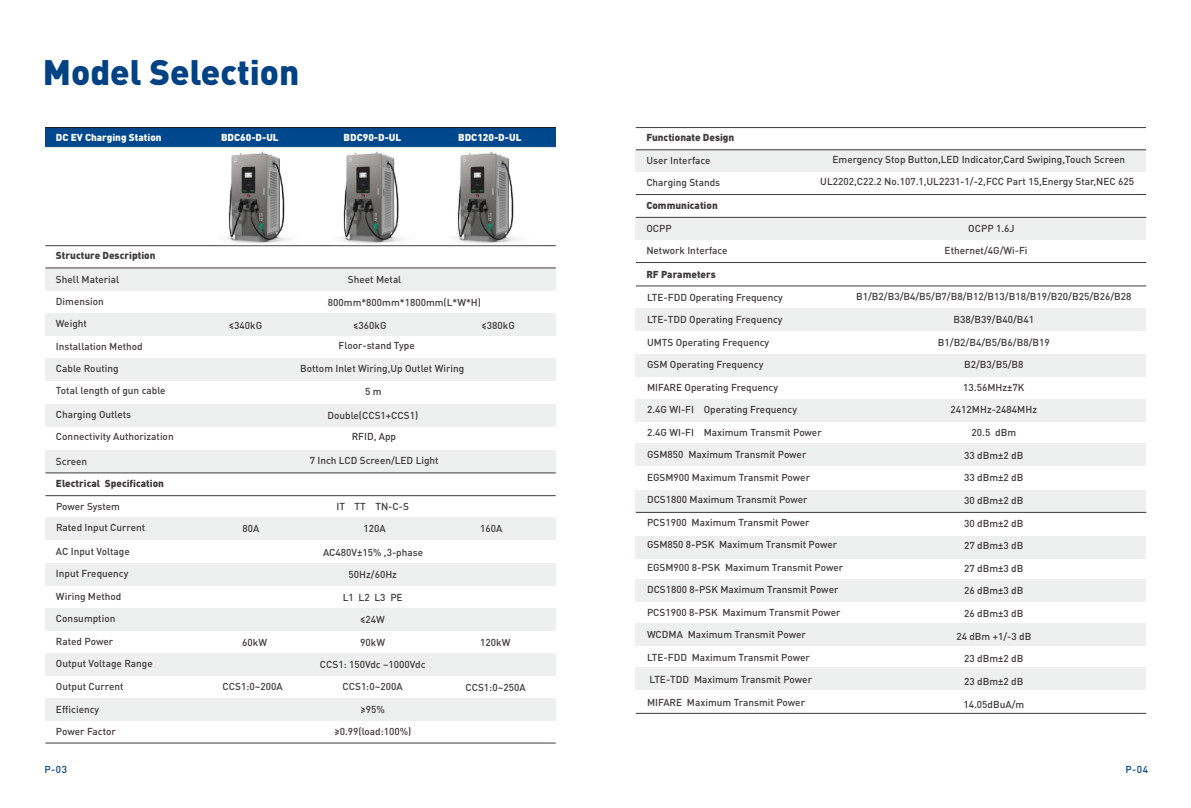
<style>
.page{position:relative;width:1191px;height:808px;background:#fff}
.page>*{position:absolute;margin:0;border:0;box-sizing:border-box;transform-origin:0 0}
.t1{font:900 35px "DIN";color:#004283}
.t2{font:500 10px/21.8px "DIN Pro";color:#3e3a39}
.t3{font:900 10px "DIN";color:#3e3a39}
.t4{font:900 10px "DIN";color:#fff}
.t5{font:900 10px "DIN Pro";color:#3e3a39}
.t6{font:500 10px "DIN Pro";color:#004283}
</style>
<div class="page">
<div style="left:45px;top:404px;width:511px;height:23px;background:#eeefef"></div>
<div style="left:45px;top:268px;width:511px;height:22px;background:#eeefef"></div>
<div style="left:636px;top:149px;width:510px;height:23px;background:#eeefef"></div>
<div style="left:636px;top:217px;width:510px;height:23px;background:#eeefef"></div>
<div style="left:636px;top:536px;width:510px;height:23px;background:#eeefef"></div>
<div style="left:636px;top:579px;width:510px;height:22px;background:#eeefef"></div>
<div style="left:636px;top:623px;width:510px;height:23px;background:#eeefef"></div>
<div style="left:636px;top:667px;width:510px;height:23px;background:#eeefef"></div>
<div style="left:45px;top:313px;width:511px;height:23px;background:#eeefef"></div>
<div style="left:45px;top:358px;width:511px;height:23px;background:#eeefef"></div>
<div style="left:45px;top:450px;width:511px;height:22px;background:#eeefef"></div>
<div style="left:45px;top:517px;width:511px;height:23px;background:#eeefef"></div>
<div style="left:45px;top:563px;width:511px;height:23px;background:#eeefef"></div>
<div style="left:45px;top:608px;width:511px;height:23px;background:#eeefef"></div>
<div style="left:45px;top:653px;width:511px;height:23px;background:#eeefef"></div>
<div style="left:45px;top:698px;width:511px;height:23px;background:#eeefef"></div>
<div style="left:45px;top:128px;width:511px;height:19px;background:#00488d"></div>
<hr style="left:45px;top:245px;width:511px;height:1px;background:#3f3b3a">
<hr style="left:45px;top:267px;width:511px;height:1px;background:#3f3b3a">
<hr style="left:45px;top:743px;width:511px;height:1px;background:#3f3b3a">
<hr style="left:45px;top:472px;width:511px;height:1px;background:#3f3b3a">
<hr style="left:45px;top:495px;width:511px;height:1px;background:#3f3b3a">
<hr style="left:45px;top:127px;width:510px;height:1px;background:#231916">
<hr style="left:45px;top:147px;width:511px;height:1px;background:#dcdddd">
<hr style="left:636px;top:127px;width:510px;height:1px;background:#3f3b3a">
<hr style="left:636px;top:149px;width:510px;height:1px;background:#3f3b3a">
<hr style="left:636px;top:194px;width:510px;height:1px;background:#3f3b3a">
<hr style="left:636px;top:262px;width:510px;height:1px;background:#3f3b3a">
<hr style="left:636px;top:713px;width:510px;height:1px;background:#3f3b3a">
<hr style="left:636px;top:217px;width:510px;height:1px;background:#3f3b3a">
<img style="left:226px;top:151px;width:62px;height:92px">
<img style="left:341px;top:151px;width:61px;height:92px">
<img style="left:455px;top:151px;width:62px;height:92px">
<div style="left:636px;top:490px;width:510px;height:22px;background:#eeefef"></div>
<div style="left:636px;top:309px;width:510px;height:22px;background:#eeefef"></div>
<div style="left:636px;top:354px;width:510px;height:23px;background:#eeefef"></div>
<div style="left:636px;top:399px;width:510px;height:23px;background:#eeefef"></div>
<div style="left:636px;top:444px;width:510px;height:22px;background:#eeefef"></div>
<hr style="left:636px;top:285px;width:510px;height:1px;background:#3f3b3a">
<hr style="left:636px;top:512px;width:510px;height:1px;background:#3f3b3a">
<h1 class="t1" style="left:43px;top:49px;width:258px">Model Selection</h1>
<p class="t4" style="left:56px;top:130px;width:107px">DC EV Charging Station</p>
<p class="t4" style="left:221px;top:130px;width:59px">BDC60‑D‑UL</p>
<p class="t4" style="left:344px;top:130px;width:59px">BDC90‑D‑UL</p>
<p class="t4" style="left:458px;top:130px;width:65px">BDC120‑D‑UL</p>
<p class="t3" style="left:56px;top:249px;width:101px">Structure Description</p>
<p class="t2" style="left:56px;top:268px;width:65px">Shell Material</p>
<p class="t2" style="left:56px;top:290px;width:49px">Dimension<br>Weight</p>
<p class="t2" style="left:56px;top:335px;width:88px">Installation Method</p>
<p class="t2" style="left:56px;top:357px;width:111px">Cable Routing<br>Total length of gun cable</p>
<p class="t2" style="left:56px;top:403px;width:77px">Charging Outlets</p>
<p class="t2" style="left:56px;top:425px;width:119px">Connectivity Authorization</p>
<p class="t2" style="left:56px;top:450px;width:33px">Screen</p>
<p class="t5" style="left:56px;top:477px;width:110px">Electrical Specification</p>
<p class="t2" style="left:56px;top:495px;width:66px">Power System</p>
<p class="t2" style="left:56px;top:540px;width:75px">AC Input Voltage</p>
<p class="t2" style="left:56px;top:562px;width:74px">Input Frequency</p>
<p class="t2" style="left:56px;top:585px;width:67px">Wiring Method</p>
<p class="t2" style="left:56px;top:607px;width:61px">Consumption</p>
<p class="t2" style="left:56px;top:630px;width:59px">Rated Power</p>
<p class="t2" style="left:56px;top:652px;width:98px">Output Voltage Range</p>
<p class="t2" style="left:56px;top:675px;width:69px">Output Current</p>
<p class="t2" style="left:56px;top:720px;width:61px">Power Factor</p>
<p class="t2" style="left:348px;top:268px;width:55px">Sheet Metal</p>
<p class="t2" style="left:328px;top:291px;width:155px">800mm*800mm*1800mm(L*W*H)</p>
<p class="t2" style="left:229px;top:314px;width:35px">≤340kG</p>
<p class="t2" style="left:353px;top:314px;width:35px">≤360kG</p>
<p class="t2" style="left:481px;top:314px;width:35px">≤380kG</p>
<p class="t2" style="left:338px;top:334px;width:78px">Floor‑stand Type</p>
<p class="t2" style="left:300px;top:357px;width:166px">Bottom Inlet Wiring,Up Outlet Wiring</p>
<p class="t2" style="left:365px;top:380px;width:18px">5 m</p>
<p class="t2" style="left:352px;top:425px;width:46px">RFID, App</p>
<p class="t2" style="left:310px;top:449px;width:130px">7 Inch LCD Screen/LED Light</p>
<p class="t2" style="left:336px;top:495px;width:74px">IT TT TN‑C‑S</p>
<p class="t2" style="left:323px;top:541px;width:102px">AC480V±15% ,3‑phase</p>
<p class="t2" style="left:349px;top:563px;width:50px">50Hz/60Hz</p>
<p class="t2" style="left:327px;top:404px;width:92px">Double(CCS1+CCS1)</p>
<p class="t2" style="left:56px;top:516px;width:91px">Rated Input Current</p>
<p class="t2" style="left:242px;top:517px;width:18px">80A</p>
<p class="t2" style="left:363px;top:517px;width:24px">120A</p>
<p class="t2" style="left:480px;top:517px;width:24px">160A</p>
<p class="t2" style="left:343px;top:586px;width:61px">L1 L2 L3 PE</p>
<p class="t2" style="left:360px;top:608px;width:26px">≤24W</p>
<p class="t2" style="left:360px;top:630px;width:26px">90kW</p>
<p class="t2" style="left:242px;top:631px;width:26px">60kW</p>
<p class="t2" style="left:480px;top:631px;width:32px">120kW</p>
<p class="t2" style="left:320px;top:653px;width:107px">CCS1꞉ 150Vdc –1000Vdc</p>
<p class="t2" style="left:222px;top:675px;width:62px">CCS1꞉0~200A</p>
<p class="t2" style="left:342px;top:675px;width:62px">CCS1꞉0~200A</p>
<p class="t2" style="left:334px;top:720px;width:78px">≥0.99(load꞉100%)</p>
<p class="t2" style="left:465px;top:676px;width:62px">CCS1꞉0~250A</p>
<p class="t2" style="left:56px;top:697px;width:45px">Efficiency</p>
<p class="t2" style="left:360px;top:698px;width:26px">≥95%</p>
<p class="t6" style="left:44px;top:762px;width:24px">P‑03</p>
<p class="t3" style="left:646px;top:131px;width:90px">Functionate Design</p>
<p class="t2" style="left:646px;top:150px;width:75px;line-height:21.3px">User Interface<br>Charging Stands</p>
<p class="t2" style="left:832px;top:148px;width:294px">Emergency Stop Button,LED Indicator,Card Swiping,Touch Screen</p>
<p class="t2" style="left:820px;top:171px;width:315px">UL2202,C22.2 No.107.1,UL2231‑1/‑2,FCC Part 15,Energy Star,NEC 625</p>
<p class="t3" style="left:646px;top:199px;width:73px">Communication</p>
<p class="t2" style="left:646px;top:217px;width:27px">OCPP</p>
<p class="t2" style="left:646px;top:239px;width:83px">Network Interface</p>
<p class="t3" style="left:646px;top:268px;width:71px">RF Parameters</p>
<p class="t2" style="left:647px;top:286px;width:137px">LTE‑FDD Operating Frequency</p>
<p class="t2" style="left:647px;top:308px;width:137px">LTE‑TDD Operating Frequency</p>
<p class="t2" style="left:647px;top:331px;width:124px">UMTS Operating Frequency</p>
<p class="t2" style="left:647px;top:353px;width:118px">GSM Operating Frequency</p>
<p class="t2" style="left:647px;top:376px;width:132px">MIFARE Operating Frequency</p>
<p class="t2" style="left:647px;top:398px;width:152px">2.4G WI‑FI Operating Frequency</p>
<p class="t2" style="left:647px;top:421px;width:176px">2.4G WI‑FI Maximum Transmit Power</p>
<p class="t2" style="left:647px;top:443px;width:161px">GSM850 Maximum Transmit Power</p>
<p class="t2" style="left:647px;top:466px;width:164px">EGSM900 Maximum Transmit Power</p>
<p class="t2" style="left:647px;top:488px;width:162px">DCS1800 Maximum Transmit Power</p>
<p class="t2" style="left:647px;top:511px;width:164px">PCS1900 Maximum Transmit Power</p>
<p class="t2" style="left:647px;top:533px;width:192px">GSM850 8‑PSK Maximum Transmit Power</p>
<p class="t2" style="left:647px;top:556px;width:198px">EGSM900 8‑PSK Maximum Transmit Power</p>
<p class="t2" style="left:647px;top:578px;width:193px">DCS1800 8‑PSK Maximum Transmit Power</p>
<p class="t2" style="left:647px;top:601px;width:195px">PCS1900 8‑PSK Maximum Transmit Power</p>
<p class="t2" style="left:647px;top:623px;width:160px">WCDMA Maximum Transmit Power</p>
<p class="t2" style="left:647px;top:646px;width:164px">LTE‑FDD Maximum Transmit Power</p>
<p class="t2" style="left:649px;top:668px;width:164px">LTE‑TDD Maximum Transmit Power</p>
<p class="t2" style="left:647px;top:691px;width:159px">MIFARE Maximum Transmit Power</p>
<p class="t2" style="left:968px;top:217px;width:48px">OCPP 1.6J</p>
<p class="t2" style="left:944px;top:239px;width:84px">Ethernet/4G/Wi‑Fi</p>
<p class="t2" style="left:856px;top:285px;width:277px">B1/B2/B3/B4/B5/B7/B8/B12/B13/B18/B19/B20/B25/B26/B28</p>
<p class="t2" style="left:953px;top:308px;width:82px">B38/B39/B40/B41</p>
<p class="t2" style="left:938px;top:331px;width:113px">B1/B2/B4/B5/B6/B8/B19</p>
<p class="t2" style="left:964px;top:353px;width:61px">B2/B3/B5/B8</p>
<p class="t2" style="left:963px;top:376px;width:63px">13.56MHz±7K</p>
<p class="t2" style="left:950px;top:398px;width:88px">2412MHz‑2484MHz</p>
<p class="t2" style="left:971px;top:421px;width:46px">20.5 dBm</p>
<p class="t2" style="left:964px;top:444px;width:61px">33 dBm±2 dB</p>
<p class="t2" style="left:964px;top:466px;width:61px">33 dBm±2 dB</p>
<p class="t2" style="left:964px;top:489px;width:61px">30 dBm±2 dB</p>
<p class="t2" style="left:964px;top:512px;width:61px">30 dBm±2 dB</p>
<p class="t2" style="left:964px;top:534px;width:61px">27 dBm±3 dB</p>
<p class="t2" style="left:964px;top:557px;width:61px">27 dBm±3 dB</p>
<p class="t2" style="left:964px;top:579px;width:61px">26 dBm±3 dB</p>
<p class="t2" style="left:964px;top:602px;width:61px">26 dBm±3 dB</p>
<p class="t2" style="left:956px;top:625px;width:77px">24 dBm +1/‑3 dB</p>
<p class="t2" style="left:964px;top:647px;width:61px">23 dBm±2 dB</p>
<p class="t2" style="left:964px;top:670px;width:61px">23 dBm±2 dB</p>
<p class="t2" style="left:963px;top:693px;width:62px">14.05dBuA/m</p>
<p class="t6" style="left:1125px;top:762px;width:24px">P‑04</p>
</div>
